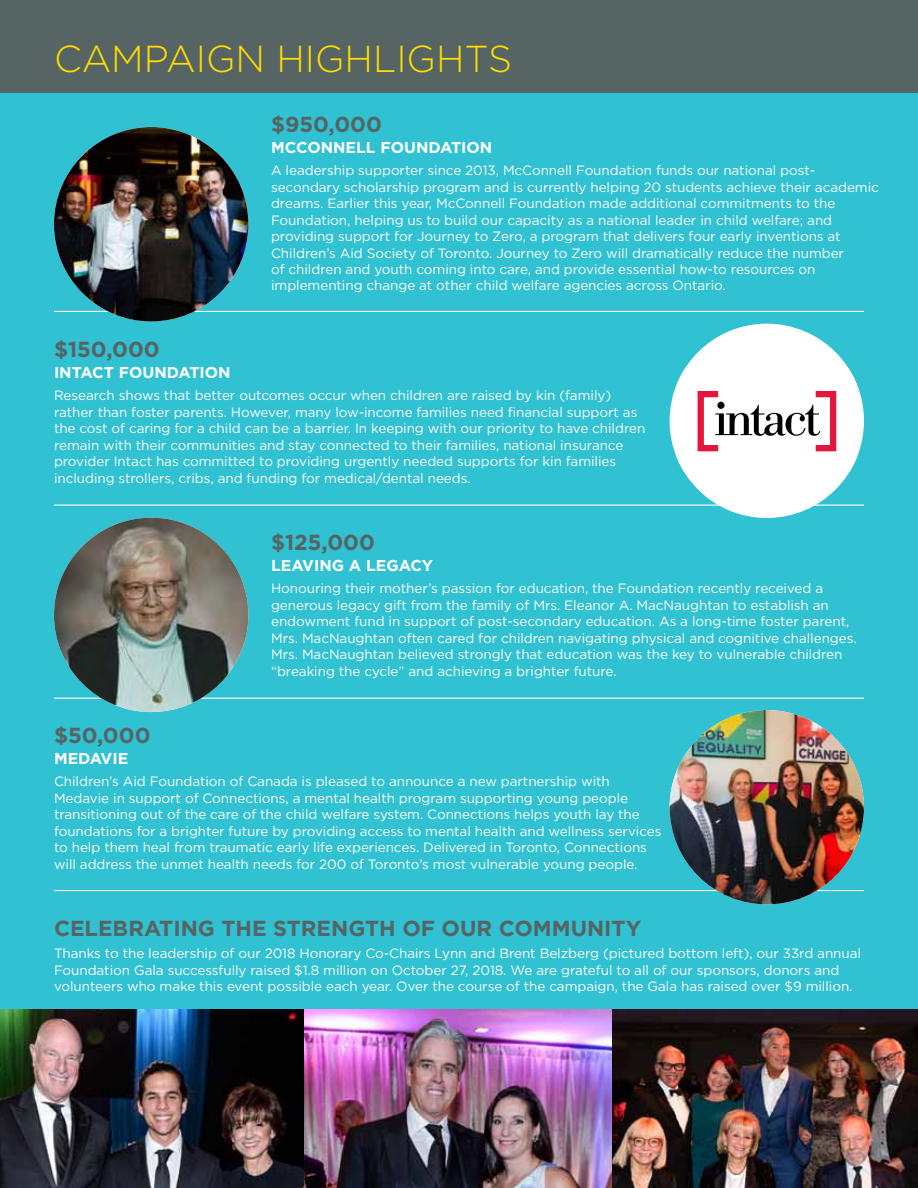
<style>
.page{position:relative;width:918px;height:1188px;background:#fff}
.page>*{position:absolute;margin:0;border:0;box-sizing:border-box;transform-origin:0 0}
.t1{font:300 37.5px "Gotham";color:#fd0}
.t2{font:700 21.75px "Gotham";color:#566464}
.t3{font:700 15.75px "Gotham";color:#fff}
.t4{font:13.5px/16.5px "Gotham";letter-spacing:-.005em;color:#fff}
</style>
<div class="page">
<div style="left:0;top:93px;width:918px;height:1095px;background:#30c1d2"></div>
<div style="left:0;top:0;width:918px;height:93px;background:#566464"></div>
<div style="left:670px;top:324px;width:194px;height:194px;background:#fff;border-radius:50%"></div>
<div style="left:677px;top:370px;width:180px;height:102px;background:#fff"></div>
<svg style="left:698px;top:391px;width:138px;height:60px"></svg>
<div style="left:717px;top:402px;width:8px;height:7px;background:#000;border-radius:50%"></div>
<hr style="left:54px;top:505px;width:810px;height:1px;background:#fff">
<hr style="left:54px;top:311px;width:810px;height:1px;background:#fff">
<hr style="left:54px;top:698px;width:810px;height:1px;background:#fff">
<hr style="left:54px;top:890px;width:810px;height:1px;background:#fff">
<img style="left:54px;top:518px;width:194px;height:194px;border-radius:97px">
<img style="left:54px;top:127px;width:194px;height:194px;border-radius:97px">
<img style="left:0;top:1010px;width:305px;height:178px">
<img style="left:305px;top:1010px;width:613px;height:178px">
<img style="left:670px;top:710px;width:194px;height:194px;border-radius:97px">
<h1 class="t1" style="left:54px;top:35px;width:55px">CAMPAIGN</h1>
<h1 class="t1" style="left:276px;top:35px;width:52px">HIGHLIGHTS</h1>
<h2 class="t2" style="left:271px;top:109px;width:112px">$950,000</h2>
<p class="t3" style="left:271px;top:137px;width:223px">MCCONNELL FOUNDATION</p>
<p class="t4" style="left:271px;top:162px;width:609px">A leadership supporter since 2013, McConnell Foundation funds our national post&shy;secondary scholarship program and is currently helping 20 students achieve their academic dreams. Earlier this year, McConnell Foundation made additional commitments to the Foundation, helping us to build our capacity as a national leader in child welfare; and providing support for Journey to Zero, a program that delivers four early inventions at Children’s Aid Society of Toronto. Journey to Zero will dramatically reduce the number<br>of children and youth coming into care, and provide essential how-to resources on implementing change at other child welfare agencies across Ontario.</p>
<h2 class="t2" style="left:54px;top:335px;width:107px">$150,000</h2>
<p class="t3" style="left:54px;top:362px;width:178px">INTACT FOUNDATION</p>
<p class="t4" style="left:54px;top:387px;width:593px">Research shows that better outcomes occur when children are raised by kin (family) rather than foster parents. However, many low-income families need financial support as the cost of caring for a child can be a barrier. In keeping with our priority to have children remain with their communities and stay connected to their families, national insurance provider Intact has committed to providing urgently needed supports for kin families including strollers, cribs, and funding for medical/dental needs.</p>
<h2 class="t2" style="left:271px;top:528px;width:105px">$125,000</h2>
<p class="t3" style="left:271px;top:555px;width:12px">LEA</p>
<p class="t3" style="left:302px;top:555px;width:23px">VING</p>
<p class="t3" style="left:349px;top:555px;width:30px">A LEGA</p>
<p class="t3" style="left:410px;top:555px;width:24px">CY</p>
<p class="t4" style="left:271px;top:580px;width:587px">Honouring their mother’s passion for education, the Foundation recently received a generous legacy gift from the family of M rs. Eleanor A. MacNaughtan to establish an endowment fund in support of post-secondary education. As a long-time foster parent, M rs. MacNaughtan often cared for children navigating physical and cognitive challenges.<br>M rs. MacNaughtan believed strongly that education was the key to vulnerable children “breaking the cycle” and achieving a brighter future.</p>
<h2 class="t2" style="left:54px;top:721px;width:98px">$50,000</h2>
<p class="t3" style="left:54px;top:748px;width:26px">MEDA</p>
<p class="t3" style="left:101px;top:748px;width:20px">VIE</p>
<p class="t4" style="left:54px;top:773px;width:609px">Children’s Aid Foundation of Canada is pleased to announce a new partnership with Medavie in support of Connections, a mental health program supporting young people transitioning out of the care of the child welfare system. Connections helps youth lay the foundations for a brighter future by providing access to mental health and wellness services to help them heal from traumatic early life experiences. Delivered in Toronto, Connections will address the unmet health needs for 200 of Toronto’s most vulnerable young people.</p>
<h2 class="t2" style="left:54px;top:914px;width:31px">CELE</h2>
<h2 class="t2" style="left:113px;top:914px;width:31px">BRATING</h2>
<h2 class="t2" style="left:221px;top:914px;width:16px">THE</h2>
<h2 class="t2" style="left:273px;top:914px;width:17px">STRENGTH</h2>
<h2 class="t2" style="left:402px;top:914px;width:57px">OF OUR</h2>
<h2 class="t2" style="left:499px;top:914px;width:87px">COMMUNITY</h2>
<p class="t4" style="left:54px;top:945px;width:809px">Thanks to the leadership of our 2018 Honorary Co-Chairs Lynn and Brent Belzberg (pictured bottom left), our 33rd annual<br>Foundation Gala successfully raised $1.8 million on October 27, 2018. We are grateful to all of our sponsors, donors and volunteers who make this event possible each year. Over the course of the campaign, the Gala has raised over $9 million.</p>
</div>
